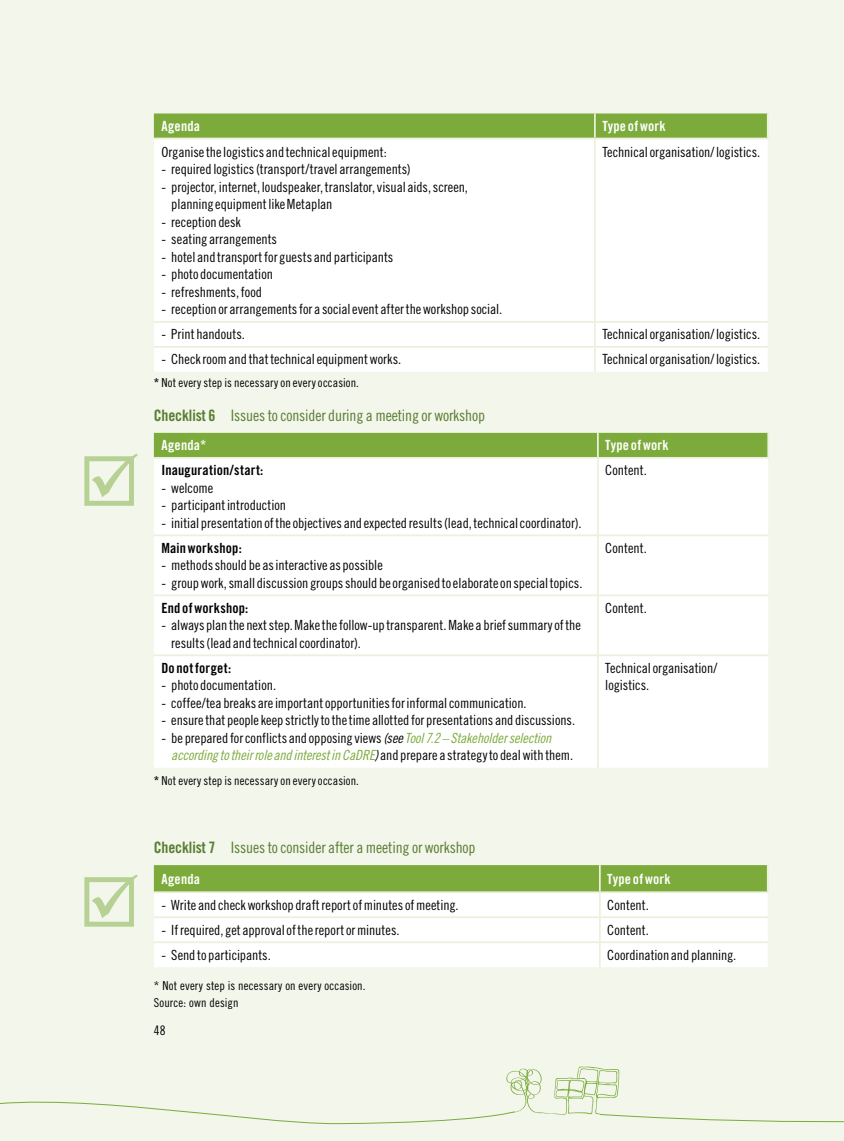
<style>
.page{position:relative;width:844px;height:1141px;background:#fff}
.page>*{position:absolute;margin:0;border:0;box-sizing:border-box;transform-origin:0 0}
._7_Legende{font:15.75px "Trade Gothic LT Std Cn 18";letter-spacing:-.01em;color:#5a7c30}
.T-Text{font:14px/17.5px "Trade Gothic LT Std Cn 18";color:#000}
.T-Text_bold{font:14px "Trade Gothic LT Std Bd Cn 20";letter-spacing:.015em;color:#000}
.T-Text_bold_neg{font:14px "Trade Gothic LT Std Bd Cn 20";letter-spacing:.02em;color:#fff}
.t1{font:13.12px "Trade Gothic LT Std Cn 18";color:#000}
._7_Legende-2{font:12.25px "Trade Gothic LT Std Cn 18";letter-spacing:.01em;color:#000}
.SOURCES{font:12.25px "Trade Gothic LT Std Cn 18";letter-spacing:.01em;color:#000}
.s1{font-family:"Trade Gothic LT Std Bd Cn 20"}
.s2{font-family:"Trade Gothic LT Std Cn 18 Obl"}
.s3{font-family:"Trade Gothic LT Std Cn 18 Obl";color:#7cab3c}
</style>
<div class="page">
<div style="left:0;top:0;width:843px;height:1141px;background:#f2f6eb"></div>
<div style="left:154px;top:140px;width:613px;height:232px;background:#fff"></div>
<svg style="left:154px;top:113px;width:612px;height:25px;background:#80ad42"></svg>
<hr style="left:766px;top:113px;width:2px;height:25px;background:#ebf1da">
<hr style="left:154px;top:138px;width:440px;height:1px;background:#ebf1da">
<hr style="left:594px;top:138px;width:174px;height:1px;background:#ebf1da">
<hr style="left:154px;top:321px;width:440px;height:2px;background:#ebf1da">
<hr style="left:594px;top:321px;width:173px;height:2px;background:#ebf1da">
<hr style="left:154px;top:346px;width:440px;height:2px;background:#ebf1da">
<hr style="left:594px;top:346px;width:173px;height:2px;background:#ebf1da">
<hr style="left:594px;top:139px;width:1px;height:182px;background:#ebf1da">
<svg style="left:594px;top:323px;width:1px;height:49px"></svg>
<div style="left:154px;top:459px;width:614px;height:309px;background:#fff"></div>
<div style="left:154px;top:433px;width:613px;height:24px;background:#7cab3c"></div>
<hr style="left:154px;top:534px;width:443px;height:2px;background:#ebf1da">
<hr style="left:597px;top:534px;width:171px;height:2px;background:#ebf1da">
<hr style="left:154px;top:594px;width:443px;height:2px;background:#ebf1da">
<hr style="left:597px;top:594px;width:171px;height:2px;background:#ebf1da">
<hr style="left:154px;top:654px;width:443px;height:2px;background:#ebf1da">
<hr style="left:597px;top:654px;width:171px;height:2px;background:#ebf1da">
<hr style="left:767px;top:433px;width:2px;height:24px;background:#ebf1da">
<hr style="left:154px;top:457px;width:443px;height:2px;background:#ebf1da">
<hr style="left:597px;top:457px;width:172px;height:2px;background:#ebf1da">
<hr style="left:597px;top:459px;width:1px;height:75px;background:#ebf1da">
<hr style="left:597px;top:536px;width:1px;height:58px;background:#ebf1da">
<hr style="left:597px;top:596px;width:1px;height:58px;background:#ebf1da">
<hr style="left:597px;top:656px;width:1px;height:112px;background:#ebf1da">
<div style="left:154px;top:865px;width:612px;height:26px;background:#7cab3c"></div>
<div style="left:154px;top:893px;width:613px;height:74px;background:#fff"></div>
<hr style="left:598px;top:865px;width:2px;height:26px;background:#ebf1da">
<hr style="left:598px;top:893px;width:2px;height:23px;background:#ebf1da">
<hr style="left:154px;top:916px;width:445px;height:2px;background:#ebf1da">
<hr style="left:599px;top:916px;width:168px;height:2px;background:#ebf1da">
<hr style="left:598px;top:918px;width:2px;height:23px;background:#ebf1da">
<hr style="left:154px;top:941px;width:445px;height:2px;background:#ebf1da">
<hr style="left:599px;top:941px;width:168px;height:2px;background:#ebf1da">
<hr style="left:598px;top:943px;width:2px;height:24px;background:#ebf1da">
<hr style="left:766px;top:865px;width:2px;height:26px;background:#ebf1da">
<hr style="left:154px;top:891px;width:445px;height:2px;background:#ebf1da">
<hr style="left:599px;top:891px;width:169px;height:2px;background:#ebf1da">
<svg style="left:0;top:1066px;width:843px;height:59px"></svg>
<svg style="left:84px;top:454px;width:54px;height:52px"></svg>
<svg style="left:84px;top:874px;width:54px;height:53px"></svg>
<p class="T-Text_bold_neg" style="left:161px;top:118px;width:40px">Agenda</p>
<p class="T-Text_bold_neg" style="left:602px;top:118px;width:65px">Type of work</p>
<p class="T-Text" style="left:161px;top:143px;width:227px">Organise the logistics and technical equipment:</p>
<p class="T-Text" style="left:161px;top:161px;width:251px">- required logistics (transport/travel arrangements)</p>
<p class="T-Text" style="left:171px;top:178px;width:298px;text-indent:-10px">- projector, internet, loudspeaker, translator, visual aids, screen, planning equipment like Metaplan</p>
<p class="T-Text" style="left:161px;top:213px;width:81px">- reception desk</p>
<p class="T-Text" style="left:161px;top:231px;width:117px">- seating arrangements</p>
<p class="T-Text" style="left:161px;top:248px;width:233px">- hotel and transport for guests and participants</p>
<p class="T-Text" style="left:161px;top:266px;width:113px">- photo documentation</p>
<p class="T-Text" style="left:161px;top:283px;width:102px">- refreshments, food</p>
<p class="T-Text" style="left:161px;top:301px;width:342px">- reception or arrangements for a social event after the workshop social.</p>
<p class="T-Text" style="left:602px;top:143px;width:159px">Technical organisation/ logistics.</p>
<p class="T-Text" style="left:161px;top:326px;width:85px">- Print handouts.</p>
<p class="T-Text" style="left:602px;top:326px;width:159px">Technical organisation/ logistics.</p>
<p class="T-Text" style="left:161px;top:350px;width:241px">- Check room and that technical equipment works.</p>
<p class="T-Text" style="left:602px;top:350px;width:159px">Technical organisation/ logistics.</p>
<p class="_7_Legende-2" style="left:154px;top:375px;width:206px"><span class="s1">*</span> Not every step is necessary on every occasion.</p>
<p class="_7_Legende" style="left:154px;top:406px;width:332px"><span class="s1">Checklist 6</span> Issues to consider during a meeting or workshop</p>
<p class="T-Text_bold_neg" style="left:161px;top:437px;width:46px">Agenda*</p>
<p class="T-Text_bold_neg" style="left:605px;top:437px;width:65px">Type of work</p>
<p class="T-Text_bold" style="left:161px;top:462px;width:103px">Inauguration/start:</p>
<p class="T-Text" style="left:161px;top:479px;width:53px">- welcome</p>
<p class="T-Text" style="left:161px;top:496px;width:126px">- participant introduction</p>
<p class="T-Text" style="left:161px;top:514px;width:421px">- initial presentation of the objectives and expected results (lead, technical coordinator).</p>
<p class="T-Text" style="left:605px;top:461px;width:43px">Content.</p>
<p class="T-Text_bold" style="left:161px;top:539px;width:82px">Main workshop:</p>
<p class="T-Text" style="left:161px;top:556px;width:223px">- methods should be as interactive as possible</p>
<p class="T-Text" style="left:161px;top:574px;width:422px">- group work, small discussion groups should be organised to elaborate on special topics.</p>
<p class="T-Text_bold" style="left:161px;top:599px;width:88px">End of workshop:</p>
<p class="T-Text" style="left:171px;top:616px;width:411px;text-indent:-10px">- always plan the next step. Make the follow-up transparent. Make a brief summary of the results (lead and technical coordinator).</p>
<p class="T-Text_bold" style="left:161px;top:659px;width:71px">Do not forget:</p>
<p class="T-Text" style="left:161px;top:676px;width:116px">- photo documentation.</p>
<p class="T-Text" style="left:161px;top:694px;width:367px">- coffee/tea breaks are important opportunities for informal communication.</p>
<p class="T-Text" style="left:161px;top:711px;width:415px">- ensure that people keep strictly to the time allotted for presentations and discussions.</p>
<p class="T-Text" style="left:171px;top:729px;width:403px;text-indent:-10px">- be prepared for conflicts and opposing views <span class="s2">(see</span> <span class="s3">Tool 7.2 – Stakeholder selection according to their role and interest in CaDRE</span><span class="s2">)</span> and prepare a strategy to deal with them.</p>
<p class="_7_Legende-2" style="left:154px;top:773px;width:206px"><span class="s1">*</span> Not every step is necessary on every occasion.</p>
<p class="T-Text" style="left:605px;top:539px;width:43px">Content.</p>
<p class="T-Text" style="left:605px;top:599px;width:43px">Content.</p>
<p class="T-Text" style="left:605px;top:659px;width:114px">Technical organisation/ logistics.</p>
<p class="_7_Legende" style="left:154px;top:838px;width:323px"><span class="s1">Checklist 7</span> Issues to consider after a meeting or workshop</p>
<p class="T-Text_bold_neg" style="left:161px;top:870px;width:40px">Agenda</p>
<p class="T-Text_bold_neg" style="left:607px;top:870px;width:65px">Type of work</p>
<p class="T-Text" style="left:161px;top:896px;width:299px">- Write and check workshop draft report of minutes of meeting.</p>
<p class="T-Text" style="left:607px;top:896px;width:43px">Content.</p>
<p class="T-Text" style="left:161px;top:921px;width:240px">- If required, get approval of the report or minutes.</p>
<p class="T-Text" style="left:607px;top:921px;width:43px">Content.</p>
<p class="T-Text" style="left:161px;top:946px;width:111px">- Send to participants.</p>
<p class="T-Text" style="left:607px;top:946px;width:130px">Coordination and planning.</p>
<p class="SOURCES" style="left:154px;top:978px;width:213px">* Not every step is necessary on every occasion.</p>
<p class="SOURCES" style="left:154px;top:996px;width:86px">Source: own design</p>
<p class="t1" style="left:154px;top:1023px;width:13px">48</p>
</div>
